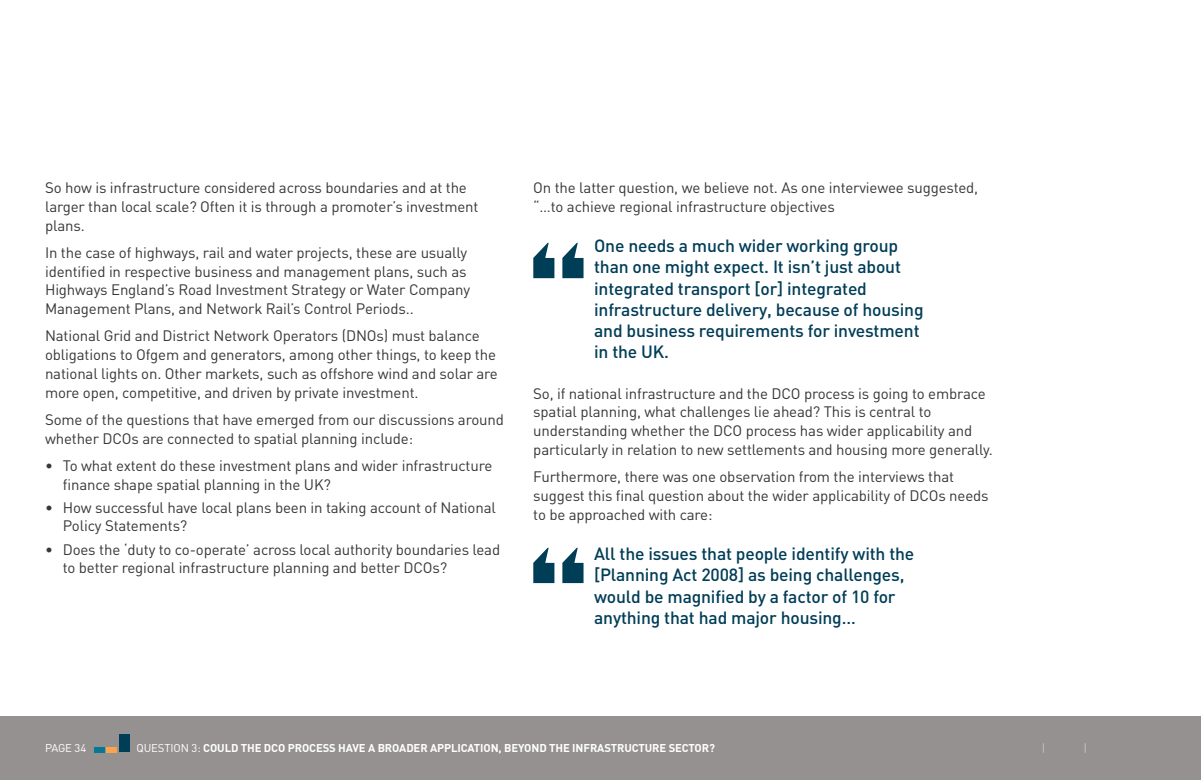
<style>
.page{position:relative;width:1201px;height:780px;background:#fff}
.page>*{position:absolute;margin:0;border:0;box-sizing:border-box;transform-origin:0 0}
.t1{font:500 17.5px/21.2px "DIN";letter-spacing:-.01em;color:#003d57}
.t2{font:15px/18.8px "DIN";letter-spacing:-.01em;color:#383636}
.t3{font:700 11.25px "DIN";letter-spacing:-.01em;color:#fff}
.t4{font:11.25px "DIN";letter-spacing:-.015em;color:#fff}
.t5{font:11.25px "DIN";color:#cdcaca}
.s1{font-weight:400}
</style>
<div class="page">
<svg style="left:562px;top:243px;width:21px;height:35px"></svg>
<svg style="left:533px;top:243px;width:21px;height:35px"></svg>
<svg style="left:562px;top:547px;width:21px;height:36px"></svg>
<svg style="left:533px;top:547px;width:21px;height:36px"></svg>
<div style="left:0;top:716px;width:1200px;height:64px;background:#969191"></div>
<div style="left:94px;top:746px;width:11px;height:6px;background:#057894"></div>
<div style="left:106px;top:746px;width:11px;height:6px;background:#faa34d"></div>
<div style="left:119px;top:734px;width:10px;height:18px;background:#003d57"></div>
<p class="t2" style="left:45px;top:178px;width:435px">So how is infrastructure considered across boundaries and at the larger than local scale? Often it is through a promoter’s investment plans.</p>
<p class="t2" style="left:45px;top:243px;width:426px">In the case of highways, rail and water projects, these are usually identified in respective business and management plans, such as Highways England’s Road Investment Strategy or Water Company Management Plans, and Network Rail’s Control Periods..</p>
<p class="t2" style="left:45px;top:326px;width:454px">National Grid and District Network Operators (DNOs) must balance obligations to Ofgem and generators, among other things, to keep the national lights on. Other markets, such as offshore wind and solar are more open, competitive, and driven by private investment.</p>
<p class="t2" style="left:45px;top:410px;width:460px">Some of the questions that have emerged from our discussions around whether DCOs are connected to spatial planning include:</p>
<p class="t2" style="left:63px;top:456px;width:431px;text-indent:-18px">• To what extent do these investment plans and wider infrastructure finance shape spatial planning in the UK?</p>
<p class="t2" style="left:63px;top:497px;width:434px;text-indent:-18px">• How successful have local plans been in taking account of National<br>Policy Statements?</p>
<p class="t2" style="left:63px;top:539px;width:439px;text-indent:-18px">• Does the ‘duty to co-operate’ across local authority boundaries lead to better regional infrastructure planning and better DCOs?</p>
<p class="t2" style="left:533px;top:178px;width:446px">On the latter question, we believe not. As one interviewee suggested, “…to achieve regional infrastructure objectives</p>
<p class="t1" style="left:594px;top:235px;width:331px">One needs a much wider working group than one might expect. It isn’t just about integrated transport [or] integrated infrastructure delivery, because of housing and business requirements for investment in the UK.</p>
<p class="t2" style="left:533px;top:383px;width:461px">So, if national infrastructure and the DCO process is going to embrace spatial planning, what challenges lie ahead? This is central to understanding whether the DCO process has wider applicability and particularly in relation to new settlements and housing more generally.</p>
<p class="t2" style="left:533px;top:467px;width:457px">Furthermore, there was one observation from the interviews that suggest this final question about the wider applicability of DCOs needs to be approached with care:</p>
<p class="t1" style="left:594px;top:542px;width:321px">All the issues that people identify with the [Planning Act 2008] as being challenges, would be magnified by a factor of 10 for anything that had major housing…</p>
<p class="t4" style="left:45px;top:740px;width:43px">PAGE 34</p>
<p class="t3" style="left:136px;top:740px;width:579px"><span class="s1">QUESTION 3:</span> COULD THE DCO PROCESS HAVE A BROADER APPLICATION, BEYOND THE INFRASTRUCTURE SECTOR?</p>
<p class="t5" style="left:1041px;top:740px;width:5px">|</p>
</div>
